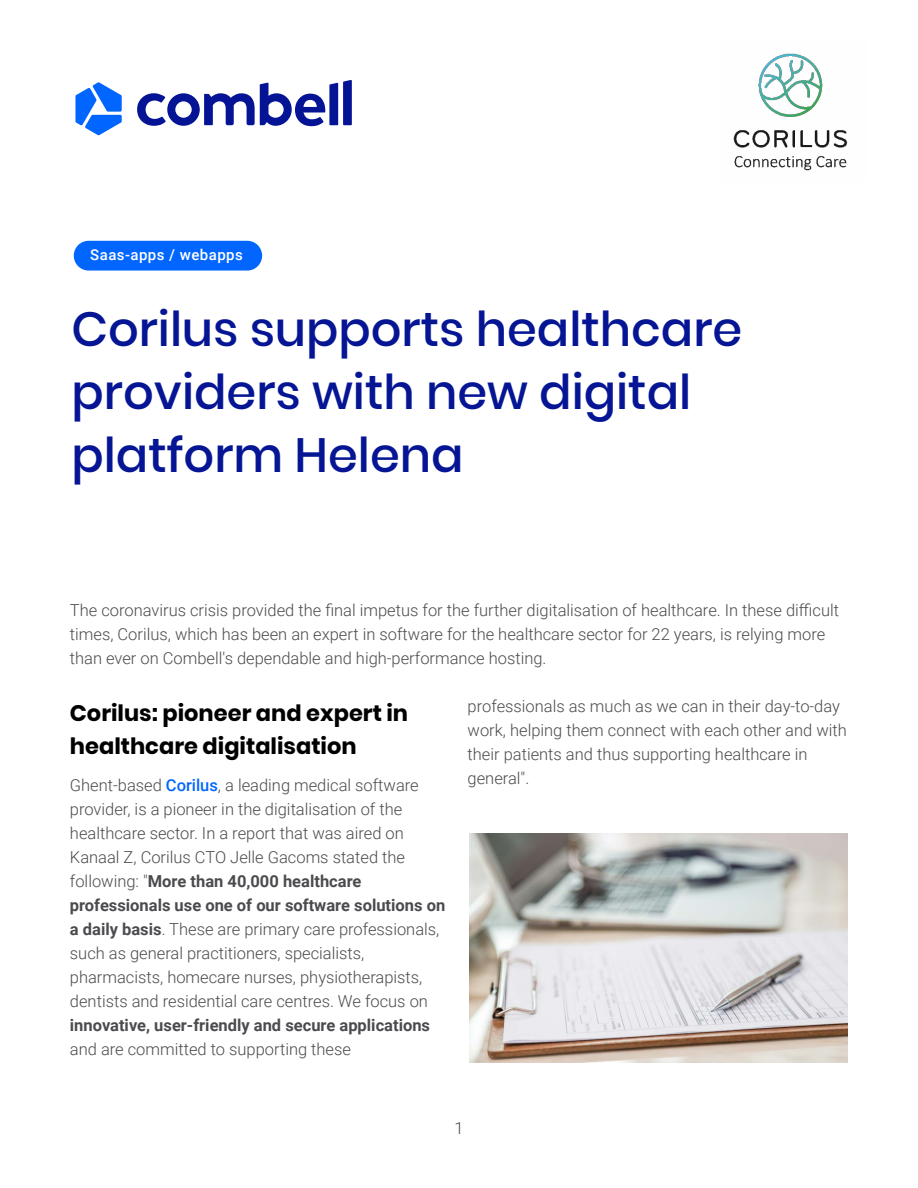
<style>
.page{position:relative;width:918px;height:1188px;background:#fff}
.page>*{position:absolute;margin:0;border:0;box-sizing:border-box;transform-origin:0 0}
.t1{font:500 48px/63px "Poppins";color:#051594}
.t2{font:700 22.5px/33px "Poppins";color:#000}
.t3{font:300 16.5px/24px "Roboto";color:#4b4b4f}
.t4{font:700 16.5px "Roboto";color:#4b4b4f}
.t5{font:500 15px "Roboto";letter-spacing:.03em;color:#fff}
.s1{font-weight:500;color:#06f}
.s2{font-weight:700}
</style>
<div class="page">
<svg style="left:137px;top:80px;width:215px;height:46px"></svg>
<svg style="left:75px;top:82px;width:47px;height:53px"></svg>
<div style="left:74px;top:241px;width:188px;height:30px;background:#06f;border-radius:15px"></div>
<img style="left:733px;top:53px;width:115px;height:118px">
<img style="left:470px;top:833px;width:377px;height:230px">
<p class="t5" style="left:90px;top:244px;width:154px">Saas-apps / webapps</p>
<h1 class="t1" style="left:71px;top:298px;width:672px">Corilus supports healthcare providers with new digital platform Helena</h1>
<p class="t3" style="left:70px;top:598px;width:771px">The coronavirus crisis provided the final impetus for the further digitalisation of healthcare. In these difficult times, Corilus, which has been an expert in software for the healthcare sector for 22 years, is relying more than ever on Combell's dependable and high-performance hosting.</p>
<h2 class="t2" style="left:70px;top:697px;width:340px">Corilus: pioneer and expert in healthcare digitalisation</h2>
<p class="t3" style="left:70px;top:772px;width:377px">Ghent-based <span class="s1">Corilus</span>, a leading medical software provider, is a pioneer in the digitalisation of the healthcare sector. In a report that was aired on Kanaal Z, Corilus CTO Jelle Gacoms stated the following: "<span class="s2">More than 40,000 healthcare professionals use one of our software solutions on a daily basis</span>. These are primary care professionals, such as general practitioners, specialists, pharmacists, homecare nurses, physiotherapists, dentists and residential care centres. We focus on</p>
<p class="t4" style="left:70px;top:1014px;width:362px">innovative, user-friendly and secure applications</p>
<p class="t3" style="left:70px;top:1037px;width:283px">and are committed to supporting these</p>
<p class="t3" style="left:468px;top:694px;width:381px">professionals as much as we can in their day-to-day work, helping them connect with each other and with their patients and thus supporting healthcare in general".</p>
<p class="t3" style="left:454px;top:1115px;width:11px">1</p>
</div>
